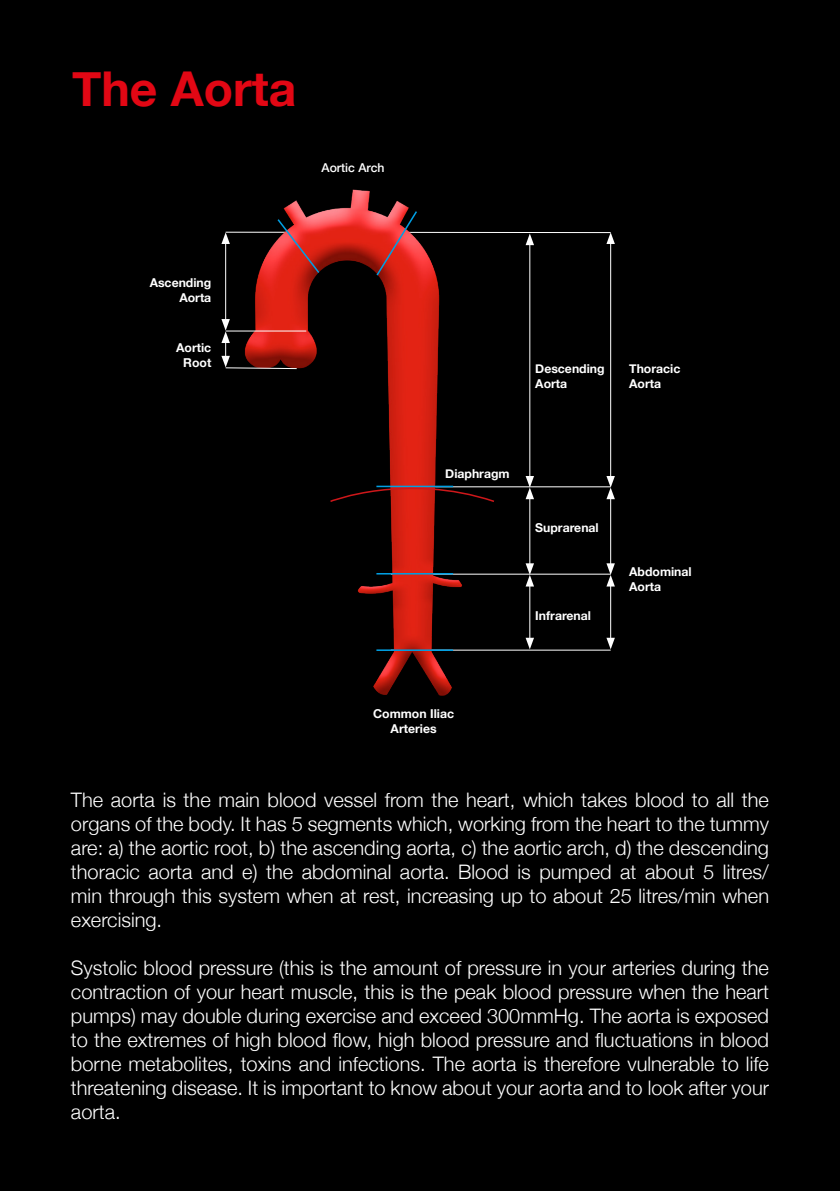
<style>
.page{position:relative;width:840px;height:1191px;background:#fff}
.page>*{position:absolute;margin:0;border:0;box-sizing:border-box;transform-origin:0 0}
.t1{font:700 48px "Helvetica Neue";color:#e20714}
.t2{font:300 20px/24px "Helvetica Neue";color:#fff;text-align:justify}
.t3{font:700 12.2px/14.6px "Helvetica Neue";color:#fff}
.t4{font:500 12.2px "Helvetica Neue";color:#fff}
</style>
<div class="page">
<div style="left:0;top:0;width:839px;height:1191px;background:#000"></div>
<hr style="left:225px;top:232px;width:385px;height:1px;background:#fff">
<hr style="left:390px;top:650px;width:220px;height:1px;background:#fff">
<hr style="left:390px;top:574px;width:220px;height:1px;background:#fff">
<hr style="left:390px;top:486px;width:220px;height:1px;background:#fff">
<img style="left:225px;top:189px;width:290px;height:507px">
<hr style="left:610px;top:241px;width:1px;height:238px;background:#fff">
<svg style="left:606px;top:232px;width:8px;height:12px"></svg>
<hr style="left:610px;top:496px;width:1px;height:70px;background:#fff">
<svg style="left:606px;top:476px;width:8px;height:23px"></svg>
<hr style="left:610px;top:583px;width:1px;height:58px;background:#fff">
<svg style="left:606px;top:563px;width:8px;height:23px"></svg>
<svg style="left:606px;top:638px;width:8px;height:11px"></svg>
<hr style="left:529px;top:242px;width:1px;height:237px;background:#fff">
<svg style="left:525px;top:233px;width:8px;height:12px"></svg>
<hr style="left:529px;top:496px;width:1px;height:70px;background:#fff">
<svg style="left:525px;top:476px;width:8px;height:23px"></svg>
<hr style="left:529px;top:583px;width:1px;height:58px;background:#fff">
<svg style="left:525px;top:563px;width:8px;height:23px"></svg>
<svg style="left:525px;top:638px;width:8px;height:11px"></svg>
<hr style="left:225px;top:331px;width:81px;height:1px;background:#fff">
<hr style="left:225px;top:241px;width:1px;height:81px;background:#fff">
<svg style="left:221px;top:232px;width:9px;height:12px"></svg>
<svg style="left:221px;top:319px;width:76px;height:50px"></svg>
<svg style="left:375px;top:209px;width:43px;height:68px;background:#bd3230"></svg>
<svg style="left:276px;top:217px;width:45px;height:58px;background:#c83330"></svg>
<hr style="left:376px;top:573px;width:77px;height:1px;background:#009fe3">
<hr style="left:376px;top:649px;width:77px;height:2px;background:#009fe3">
<svg style="left:329px;top:472px;width:166px;height:31px"></svg>
<h1 class="t1" style="left:72px;top:52px;width:226px">The Aorta</h1>
<p class="t4" style="left:321px;top:157px;width:65px">Aortic Arch</p>
<p class="t3" style="left:150px;top:276px;width:63px;text-align:right">Ascending<br>Aorta</p>
<p class="t3" style="left:176px;top:340px;width:37px;text-align:center">Aortic<br>Root</p>
<p class="t3" style="left:535px;top:362px;width:71px">Descending<br>Aorta</p>
<p class="t3" style="left:629px;top:362px;width:53px">Thoracic<br>Aorta</p>
<p class="t3" style="left:445px;top:466px;width:66px">Diaphragm</p>
<p class="t3" style="left:535px;top:521px;width:65px">Suprarenal</p>
<p class="t3" style="left:535px;top:608px;width:57px">Infrarenal</p>
<p class="t3" style="left:629px;top:565px;width:64px">Abdominal<br>Aorta</p>
<p class="t3" style="left:373px;top:706px;width:82px;text-align:center">Common Iliac<br>Arteries</p>
<p class="t2" style="left:71px;top:786px;width:699px">The aorta is the main blood vessel from the heart, which takes blood to all the organs of the body. It has 5 segments which, working from the heart to the tummy are: a) the aortic root, b) the ascending aorta, c) the aortic arch, d) the descending thoracic aorta and e) the abdominal aorta. Blood is pumped at about 5 litres/ min through this system when at rest, increasing up to about 25 litres/min when exercising.</p>
<p class="t2" style="left:71px;top:954px;width:699px">Systolic blood pressure (this is the amount of pressure in your arteries during the contraction of your heart muscle, this is the peak blood pressure when the heart pumps) may double during exercise and exceed 300mmHg. The aorta is exposed to the extremes of high blood flow, high blood pressure and fluctuations in blood borne metabolites, toxins and infections. The aorta is therefore vulnerable to life threatening disease. It is important to know about your aorta and to look after your aorta.</p>
</div>
